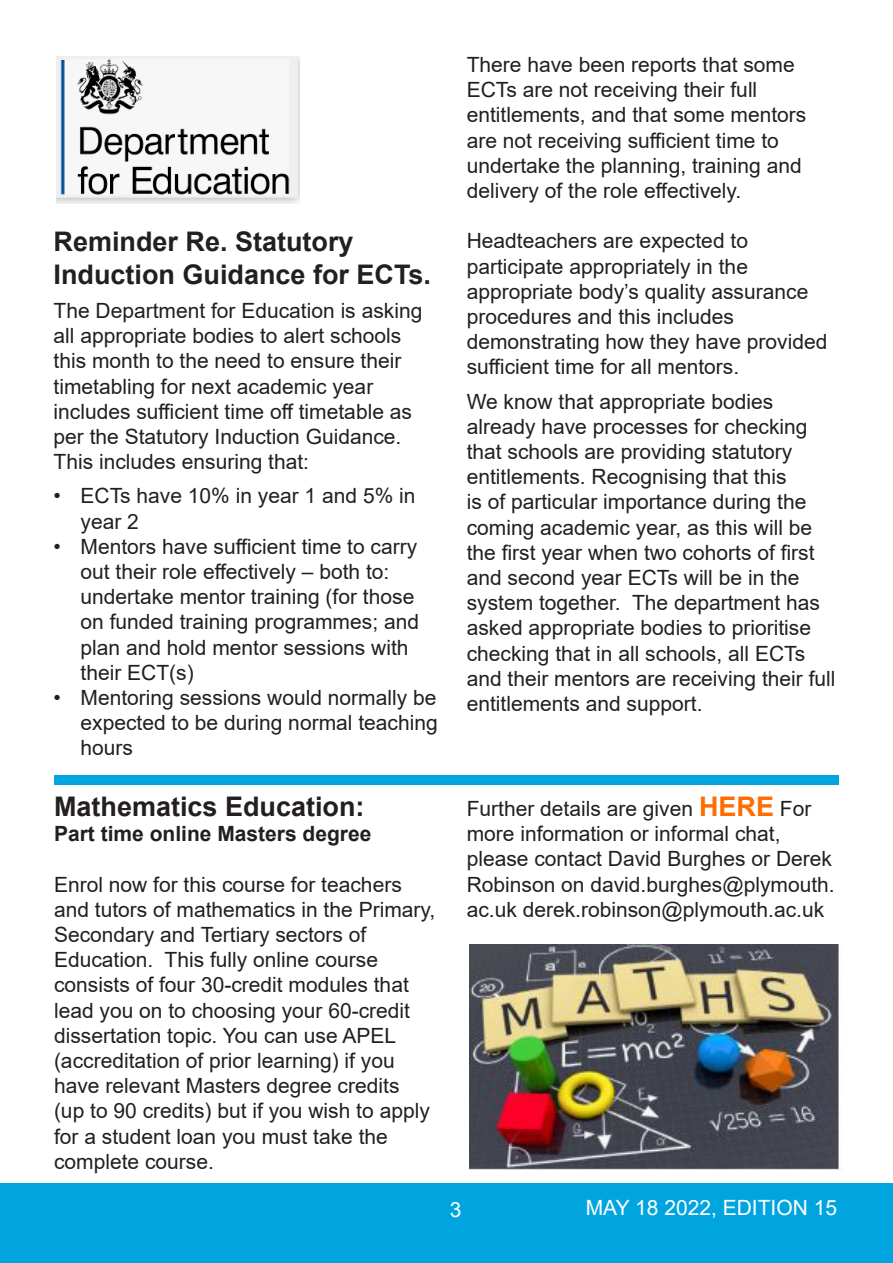
<style>
.page{position:relative;width:893px;height:1263px;background:#fff}
.page>*{position:absolute;margin:0;border:0;box-sizing:border-box;transform-origin:0 0}
.t1{font:700 27px/32.4px "Arial";color:#231f20}
.t2{font:21px/25.2px "Arial";color:#231f20}
.t3{font:700 21px "Arial";color:#231f20}
.t4{font:21px "Arial";color:#fff}
.s1{font-weight:700;font-size:27px;color:#ff6c00}
</style>
<div class="page">
<div style="left:0;top:1183px;width:893px;height:80px;background:#00a5e0"></div>
<div style="left:54px;top:775px;width:785px;height:10px;background:#00a5e0"></div>
<img style="left:470px;top:944px;width:370px;height:226px">
<img style="left:56px;top:57px;width:243px;height:147px">
<p class="t1" style="left:54px;top:226px;width:379px">Reminder Re. Statutory<br>Induction Guidance for ECTs.</p>
<p class="t2" style="left:54px;top:298px;width:370px">The Department for Education is asking all appropriate bodies to alert schools this month to the need to ensure their timetabling for next academic year includes sufficient time off timetable as per the Statutory Induction Guidance.<br>This includes ensuring that:</p>
<p class="t2" style="left:81px;top:483px;width:336px;text-indent:-27px">• ECTs have 10% in year 1 and 5% in year 2</p>
<p class="t2" style="left:81px;top:534px;width:340px;text-indent:-27px">• Mentors have sufficient time to carry out their role effectively – both to: undertake mentor training (for those on funded training programmes; and plan and hold mentor sessions with their ECT(s)</p>
<p class="t2" style="left:81px;top:685px;width:359px;text-align:justify;text-indent:-27px">• Mentoring sessions would normally be expected to be during normal teaching hours</p>
<p class="t2" style="left:467px;top:52px;width:341px">There have been reports that some ECTs are not receiving their full entitlements, and that some mentors are not receiving sufficient time to undertake the planning, training and delivery of the role effectively.</p>
<p class="t2" style="left:467px;top:228px;width:362px">Headteachers are expected to participate appropriately in the appropriate body’s quality assurance procedures and this includes demonstrating how they have provided sufficient time for all mentors.</p>
<p class="t2" style="left:467px;top:388px;width:370px">We know that appropriate bodies already have processes for checking that schools are providing statutory entitlements. Recognising that this<br>is of particular importance during the coming academic year, as this will be the first year when two cohorts of first and second year ECTs will be in the system together. The department has asked appropriate bodies to prioritise checking that in all schools, all ECTs and their mentors are receiving their full entitlements and support.</p>
<p class="t1" style="left:54px;top:790px;width:312px">Mathematics Education:</p>
<p class="t3" style="left:54px;top:819px;width:319px">Part time online Masters degree</p>
<p class="t2" style="left:54px;top:871px;width:383px">Enrol now for this course for teachers and tutors of mathematics in the Primary, Secondary and Tertiary sectors of Education. This fully online course consists of four 30-credit modules that lead you on to choosing your 60-credit dissertation topic. You can use APEL (accreditation of prior learning) if you have relevant Masters degree credits<br>(up to 90 credits) but if you wish to apply for a student loan you must take the complete course.</p>
<p class="t2" style="left:467px;top:796px;width:369px">Further details are given <span class="s1">HERE</span> For more information or informal chat, please contact David Burghes or Derek Robinson on david.burghes@plymouth. ac.uk derek.robinson@plymouth.ac.uk</p>
<p class="t4" style="left:450px;top:1195px;width:13px">3</p>
<p class="t4" style="left:586px;top:1193px;width:253px">MAY 18 2022, EDITION 15</p>
</div>
